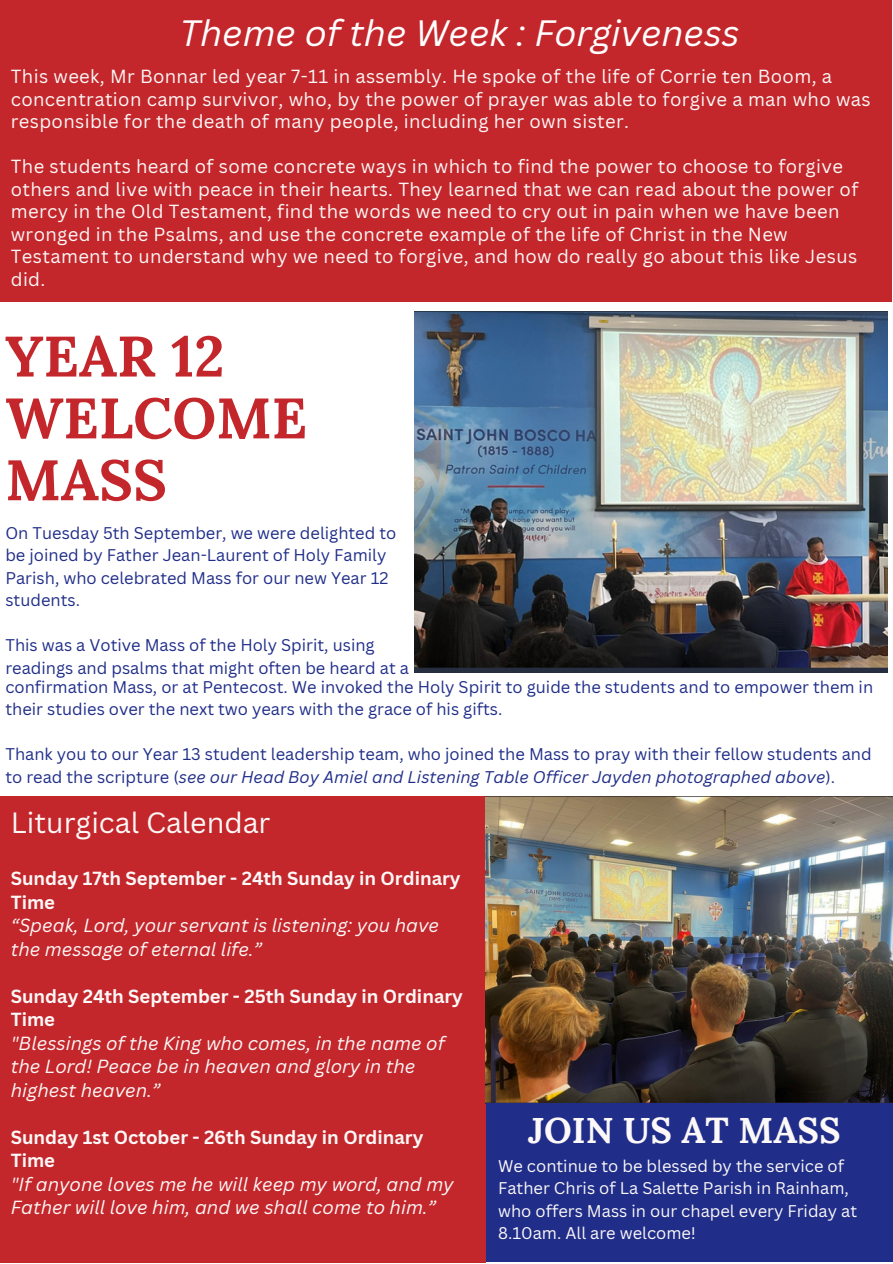
<style>
.page{position:relative;width:893px;height:1264px;background:#fff}
.page>*{position:absolute;margin:0;border:0;box-sizing:border-box;transform-origin:0 0}
.t1{font:700 57px/61.8px "Lora";color:#c4272b}
.t2{font:700 36px "Lora";color:#fcf8f8}
.t3{font:italic 35.7px "Canva Sans";color:#fff}
.t4{font:28.5px "Canva Sans";color:#fcf8f8}
.t5{font:18.45px/22.5px "Canva Sans";letter-spacing:.02em;color:#fcf8f8}
.t6{font:italic 18.45px/23.5px "Canva Sans";color:#fcf8f8}
.t7{font:700 18.45px/23.5px "Canva Sans";color:#fcf8f8}
.t8{font:16.5px/22.5px "Canva Sans";color:#202e89}
.t9{font:16.5px/22.5px "Canva Sans";color:#fcf8f8}
.s1{font-style:italic}
</style>
<div class="page">
<div style="left:0;top:0;width:892px;height:302px;background:#c4272b"></div>
<div style="left:0;top:796px;width:486px;height:466px;background:#c4272b"></div>
<img style="left:414px;top:312px;width:473px;height:361px">
<img style="left:486px;top:796px;width:406px;height:307px">
<div style="left:486px;top:1103px;width:406px;height:159px;background:#202e89"></div>
<p class="t3" style="left:179px;top:8px;width:562px">Theme of the Week : Forgiveness</p>
<p class="t5" style="left:11px;top:65px;width:861px">This week, Mr Bonnar led year 7-11 in assembly. He spoke of the life of Corrie ten Boom, a concentration camp survivor, who, by the power of prayer was able to forgive a man who was responsible for the death of many people, including her own sister.</p>
<p class="t5" style="left:11px;top:155px;width:849px">The students heard of some concrete ways in which to find the power to choose to forgive others and live with peace in their hearts. They learned that we can read about the power of mercy in the Old Testament, find the words we need to cry out in pain when we have been wronged in the Psalms, and use the concrete example of the life of Christ in the New Testament to understand why we need to forgive, and how do really go about this like Jesus did.</p>
<p class="t1" style="left:5px;top:325px;width:303px">YEAR 12<br>WELCOME<br>MASS</p>
<p class="t8" style="left:5px;top:521px;width:392px">On Tuesday 5th September, we were delighted to be joined by Father Jean-Laurent of Holy Family Parish, who celebrated Mass for our new Year 12 students.</p>
<p class="t8" style="left:5px;top:633px;width:405px">This was a Votive Mass of the Holy Spirit, using readings and psalms that might often be heard at a</p>
<p class="t8" style="left:5px;top:675px;width:869px">confirmation Mass, or at Pentecost. We invoked the Holy Spirit to guide the students and to empower them in their studies over the next two years with the grace of his gifts.</p>
<p class="t8" style="left:5px;top:742px;width:867px">Thank you to our Year 13 student leadership team, who joined the Mass to pray with their fellow students and to read the scripture (<span class="s1">see our Head Boy Amiel and Listening Table Officer Jayden photographed above</span>).</p>
<p class="t4" style="left:11px;top:803px;width:261px">Liturgical Calendar</p>
<p class="t7" style="left:11px;top:866px;width:451px">Sunday 17th September - 24th Sunday in Ordinary<br>Time</p>
<p class="t6" style="left:11px;top:913px;width:430px">“Speak, Lord, your servant is listening: you have the message of eternal life.”</p>
<p class="t7" style="left:11px;top:983px;width:453px">Sunday 24th September - 25th Sunday in Ordinary<br>Time</p>
<p class="t6" style="left:11px;top:1030px;width:435px">"Blessings of the King who comes, in the name of the Lord! Peace be in heaven and glory in the highest heaven.”</p>
<p class="t7" style="left:11px;top:1124px;width:414px">Sunday 1st October - 26th Sunday in Ordinary<br>Time</p>
<p class="t6" style="left:11px;top:1171px;width:444px">"If anyone loves me he will keep my word, and my<br>Father will love him, and we shall come to him.”</p>
<p class="t2" style="left:528px;top:1106px;width:314px">JOIN US AT MASS</p>
<p class="t9" style="left:498px;top:1154px;width:360px">We continue to be blessed by the service of Father Chris of La Salette Parish in Rainham, who offers Mass in our chapel every Friday at 8.10am. All are welcome!</p>
</div>
